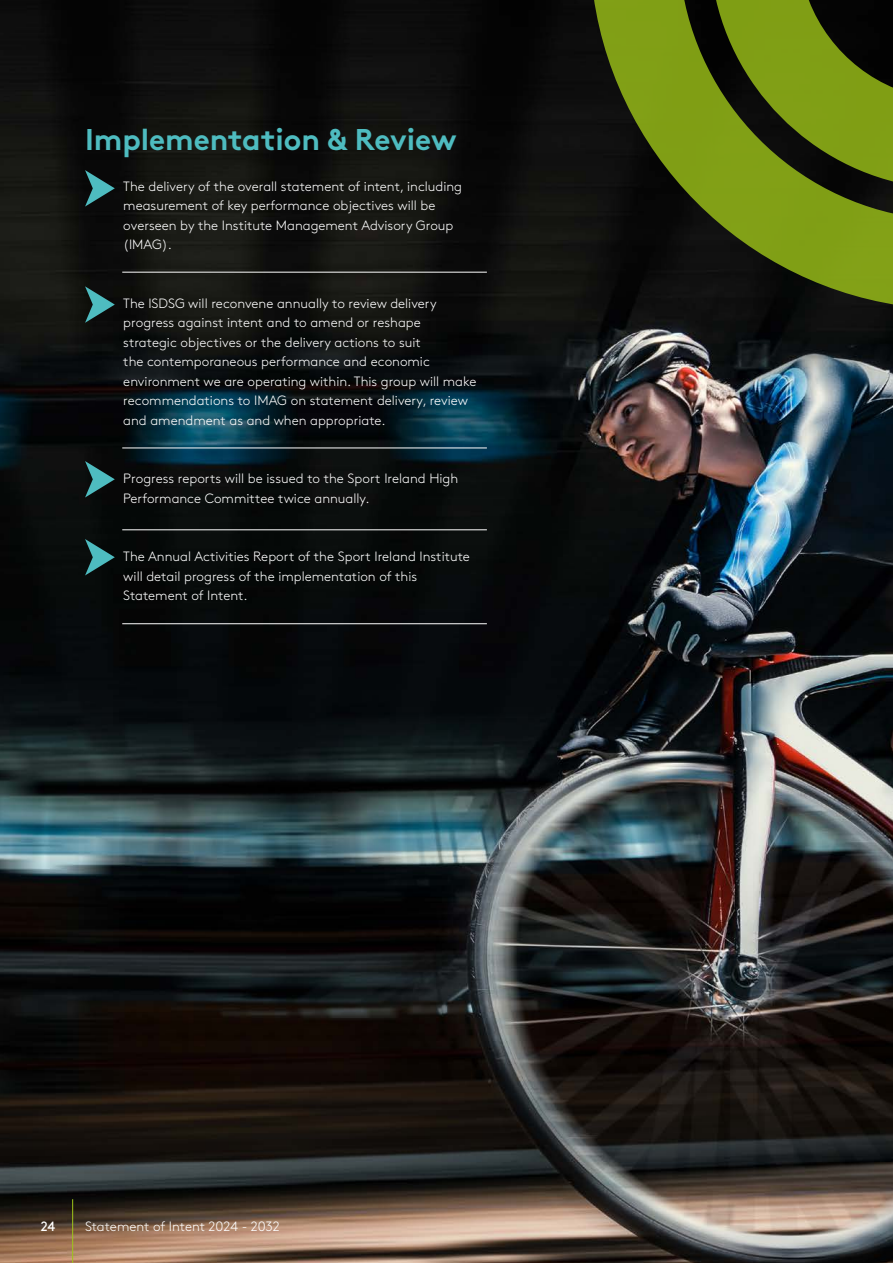
<style>
.page{position:relative;width:893px;height:1263px;background:#fff}
.page>*{position:absolute;margin:0;border:0;box-sizing:border-box;transform-origin:0 0}
.t1{font:700 30px "Brown Std";color:#4ebcc0}
.t2{font:300 13.5px/19.5px "Brown Std";color:#fff}
.t3{font:13.5px "Brown Std";color:#fff}
</style>
<div class="page">
<img style="left:0;top:0;width:893px;height:1263px">
<hr style="left:72px;top:1199px;width:1px;height:64px;background:#9fc519">
<svg style="left:85px;top:170px;width:30px;height:37px"></svg>
<svg style="left:85px;top:286px;width:30px;height:37px"></svg>
<svg style="left:85px;top:539px;width:30px;height:36px"></svg>
<svg style="left:85px;top:461px;width:30px;height:36px"></svg>
<svg style="left:591px;top:0;width:302px;height:307px;background:#465510"></svg>
<svg style="left:712px;top:0;width:181px;height:186px;background:#566b10"></svg>
<hr style="left:122px;top:272px;width:365px;height:1px;background:#fff">
<hr style="left:122px;top:448px;width:365px;height:1px;background:#fff">
<hr style="left:122px;top:529px;width:365px;height:1px;background:#fff">
<hr style="left:122px;top:623px;width:365px;height:1px;background:#fff">
<p class="t1" style="left:85px;top:121px;width:373px">Implementation &amp; Review</p>
<p class="t2" style="left:123px;top:176px;width:340px">The delivery of the overall statement of intent, including measurement of key performance objectives will be overseen by the Institute Management Advisory Group (IMAG).</p>
<p class="t2" style="left:123px;top:293px;width:355px">The ISDSG will reconvene annually to review delivery progress against intent and to amend or reshape strategic objectives or the delivery actions to suit<br>the contemporaneous performance and economic environment we are operating within. This group will make recommendations to IMAG on statement delivery, review and amendment as and when appropriate.</p>
<p class="t2" style="left:123px;top:469px;width:336px">Progress reports will be issued to the Sport Ireland High<br>Performance Committee twice annually.</p>
<p class="t2" style="left:123px;top:547px;width:348px">The Annual Activities Report of the Sport Ireland Institute will detail progress of the implementation of this<br>Statement of Intent.</p>
<p class="t3" style="left:41px;top:1218px;width:16px">24</p>
<p class="t2" style="left:85px;top:1216px;width:196px">Statement of Intent 2024 - 2032</p>
</div>
